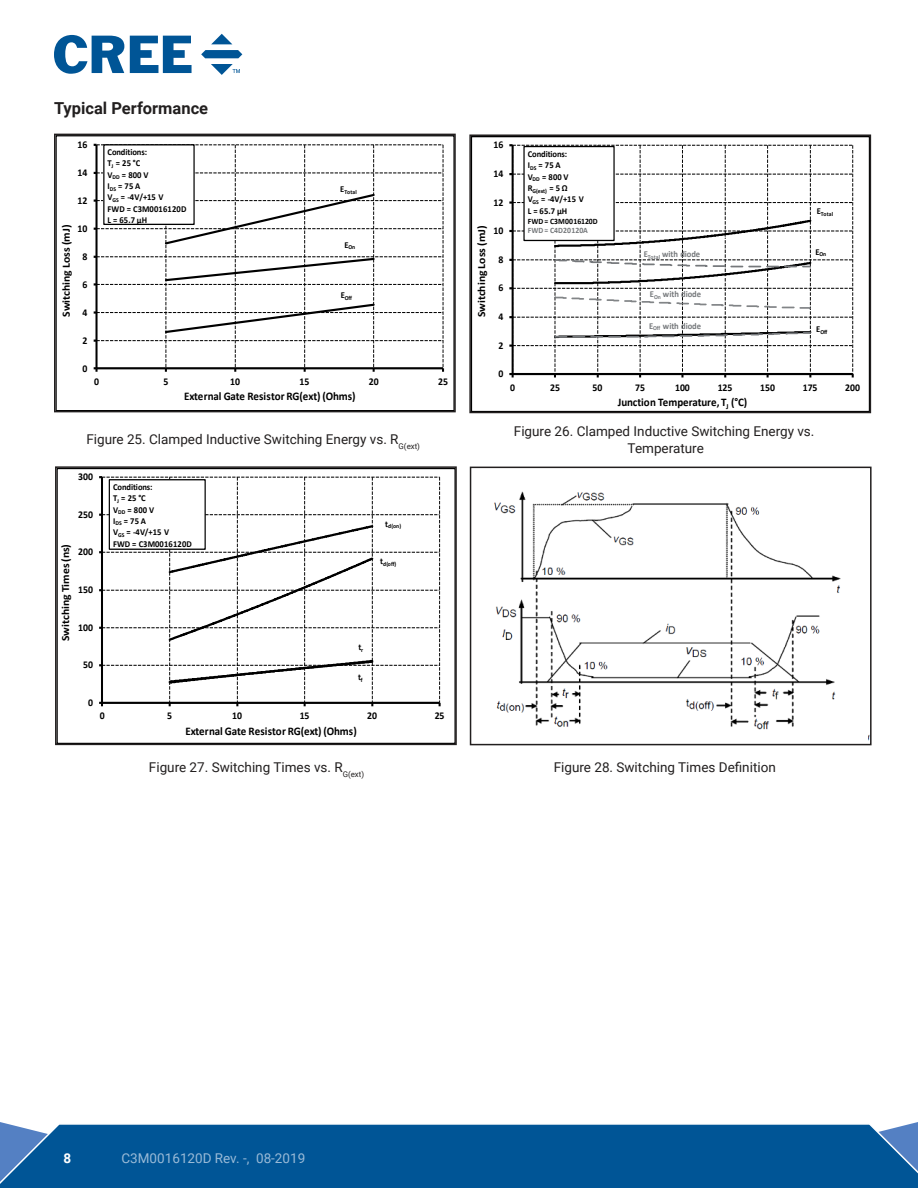
<style>
.page{position:relative;width:918px;height:1188px;background:#fff}
.page>*{position:absolute;margin:0;border:0;box-sizing:border-box;transform-origin:0 0}
.t1{font:700 16.5px "Roboto";color:#221f1f}
.t2{font:13.5px/16.2px "Roboto";color:#221f1f;text-align:center}
.t3{font:13.5px "Roboto";color:#99bad7}
.t4{font:700 13.5px "Roboto";color:#fff}
.t5{font:700 11.7px "Calibri";letter-spacing:-.005em;color:#000;scale:.94 1}
.t6{font:700 11.7px "Calibri";letter-spacing:-.005em;color:#000;scale:.95 1}
.t7{font:700 10.95px "Calibri";letter-spacing:-.005em;color:#000;scale:1.06 1}
.t8{font:700 10.35px "Calibri";letter-spacing:-.005em;color:#000;scale:.94 1}
.t9{font:700 10.35px "Calibri";letter-spacing:-.005em;color:#000;scale:.95 1}
.t10{font:700 9.15px/11.2px "Calibri";letter-spacing:.015em;color:#000;scale:.94 1}
.t11{font:700 9px/11.2px "Calibri";letter-spacing:.01em;color:#000;scale:.94 1}
.t12{font:700 9px "Calibri";letter-spacing:-.015em;color:#75787b;scale:.95 1}
.t13{font:700 9px/11.2px "Calibri";letter-spacing:-.01em;color:#000;scale:.95 1}
.t14{font:700 9px/11.7px "Calibri";letter-spacing:.01em;color:#000;scale:.95 1}
.t15{font:700 8.25px "Calibri";letter-spacing:.02em;color:#000;scale:.95 1}
.t16{font:700 8.25px "Calibri";letter-spacing:.015em;color:#75787b;scale:.95 1}
.t17{font:700 6px "Calibri";letter-spacing:.005em;color:#000;scale:.94 1}
.t18{font:700 6px "Calibri";letter-spacing:.005em;color:#000;scale:.95 1}
</style>
<div class="page">
<svg style="left:0;top:1122px;width:918px;height:66px;background:#0f5f9c"></svg>
<svg style="left:54px;top:35px;width:70px;height:39px"></svg>
<svg style="left:130px;top:36px;width:62px;height:37px"></svg>
<svg style="left:211px;top:34px;width:21px;height:10px"></svg>
<svg style="left:201px;top:50px;width:41px;height:8px"></svg>
<svg style="left:211px;top:64px;width:29px;height:10px"></svg>
<svg style="left:54px;top:133px;width:402px;height:280px"></svg>
<svg style="left:55px;top:466px;width:402px;height:280px"></svg>
<svg style="left:469px;top:134px;width:403px;height:280px"></svg>
<svg style="left:469px;top:466px;width:403px;height:280px"></svg>
<div style="left:791px;top:729px;width:77px;height:13px;background:#fff"></div>
<p class="t1" style="left:54px;top:101px;width:156px">Typical Performance</p>
<p class="t8" style="left:78px;top:140px;width:12px">16</p>
<p class="t8" style="left:78px;top:168px;width:12px">14</p>
<p class="t8" style="left:78px;top:196px;width:12px">12</p>
<p class="t8" style="left:78px;top:224px;width:12px">10</p>
<p class="t7" style="left:62px;top:317px;width:89px;rotate:-90deg">Switching Loss (mJ)</p>
<p class="t8" style="left:83px;top:252px;width:7px">8</p>
<p class="t8" style="left:83px;top:280px;width:7px">6</p>
<p class="t8" style="left:83px;top:308px;width:7px">4</p>
<p class="t8" style="left:83px;top:336px;width:7px">2</p>
<p class="t8" style="left:83px;top:364px;width:7px">0</p>
<p class="t10" style="left:108px;top:147px;width:85px">Conditions:<br>T<sub>J</sub> = 25 °C<br>V<sub>DD</sub> = 800 V<br>I<sub>DS</sub> = 75 A<br>V<sub>GS</sub> = -4V/+15 V<br>FWD = C3M0016120D<br>L = 65.7 μH</p>
<p class="t17" style="left:340px;top:189px;width:19px"><sup>E</sup>Total</p>
<p class="t17" style="left:344px;top:245px;width:13px"><sup>E</sup>On</p>
<p class="t17" style="left:341px;top:295px;width:13px"><sup>E</sup>Off</p>
<p class="t8" style="left:94px;top:377px;width:7px">0</p>
<p class="t8" style="left:163px;top:377px;width:7px">5</p>
<p class="t8" style="left:230px;top:377px;width:12px">10</p>
<p class="t8" style="left:300px;top:377px;width:12px">15</p>
<p class="t8" style="left:369px;top:377px;width:12px">20</p>
<p class="t8" style="left:438px;top:377px;width:12px">25</p>
<p class="t5" style="left:184px;top:392px;width:184px">External Gate Resistor RG(ext) (Ohms)</p>
<p class="t2" style="left:86px;top:432px;width:335px">Figure 25. Clamped Inductive Switching Energy vs. R<sub>G(ext)</sub></p>
<p class="t8" style="left:78px;top:473px;width:17px">300</p>
<p class="t8" style="left:78px;top:510px;width:17px">250</p>
<p class="t7" style="left:61px;top:641px;width:93px;rotate:-90deg">Switching Times (ns)</p>
<p class="t8" style="left:78px;top:548px;width:17px">200</p>
<p class="t8" style="left:78px;top:586px;width:17px">150</p>
<p class="t8" style="left:78px;top:623px;width:17px">100</p>
<p class="t8" style="left:83px;top:661px;width:12px">50</p>
<p class="t8" style="left:88px;top:698px;width:7px">0</p>
<p class="t11" style="left:113px;top:482px;width:85px">Conditions:<br>T<sub>J</sub> = 25 °C<br>V<sub>DD</sub> = 800 V<br>I<sub>DS</sub> = 75 A<br>V<sub>GS</sub> = -4V/+15 V<br>FWD = C3M0016120D</p>
<p class="t17" style="left:385px;top:524px;width:19px"><sup>t</sup>d(on)</p>
<p class="t17" style="left:380px;top:562px;width:19px"><sup>t</sup>d(off)</p>
<p class="t11" style="left:358px;top:642px;width:7px">t<sub>r</sub></p>
<p class="t11" style="left:358px;top:672px;width:6px">t<sub>f</sub></p>
<p class="t8" style="left:100px;top:712px;width:7px">0</p>
<p class="t8" style="left:167px;top:712px;width:7px">5</p>
<p class="t8" style="left:232px;top:712px;width:12px">10</p>
<p class="t8" style="left:300px;top:712px;width:12px">15</p>
<p class="t8" style="left:367px;top:712px;width:12px">20</p>
<p class="t8" style="left:435px;top:712px;width:12px">25</p>
<p class="t5" style="left:185px;top:726px;width:184px">External Gate Resistor RG(ext) (Ohms)</p>
<p class="t2" style="left:149px;top:760px;width:217px">Figure 27. Switching Times vs. R<sub>G(ext)</sub></p>
<p class="t9" style="left:494px;top:141px;width:12px">16</p>
<p class="t9" style="left:494px;top:169px;width:12px">14</p>
<p class="t9" style="left:494px;top:198px;width:12px">12</p>
<p class="t7" style="left:477px;top:317px;width:88px;rotate:-90deg">Switching Loss (mJ)</p>
<p class="t9" style="left:494px;top:227px;width:12px">10</p>
<p class="t9" style="left:499px;top:255px;width:7px">8</p>
<p class="t9" style="left:499px;top:284px;width:7px">6</p>
<p class="t9" style="left:499px;top:313px;width:7px">4</p>
<p class="t9" style="left:499px;top:341px;width:7px">2</p>
<p class="t9" style="left:499px;top:370px;width:7px">0</p>
<p class="t13" style="left:528px;top:149px;width:45px">Conditions:<br>I<sub>DS</sub> = 75 A<br>V<sub>DD</sub> = 800 V</p>
<p class="t18" style="left:528px;top:188px;width:44px"><sup>R</sup>G(ext) <sup>=</sup> <sup>5</sup> <sup>Ω</sup></p>
<p class="t14" style="left:528px;top:194px;width:60px">V<sub>GS</sub> = -4V/+15 V<br>L = 65.7 μH</p>
<p class="t15" style="left:528px;top:218px;width:75px">FWD = C3M0016120D</p>
<p class="t16" style="left:528px;top:228px;width:65px">FWD = C4D20120A</p>
<p class="t12" style="left:644px;top:251px;width:61px">E<sub>Total</sub> with diode</p>
<p class="t12" style="left:650px;top:290px;width:55px">E<sub>On</sub> with diode</p>
<p class="t12" style="left:649px;top:322px;width:56px">E<sub>Off</sub> with diode</p>
<p class="t18" style="left:817px;top:212px;width:19px"><sup>E</sup>Total</p>
<p class="t18" style="left:815px;top:252px;width:13px"><sup>E</sup>On</p>
<p class="t18" style="left:816px;top:329px;width:13px"><sup>E</sup>Off</p>
<p class="t9" style="left:510px;top:383px;width:7px">0</p>
<p class="t9" style="left:550px;top:383px;width:12px">25</p>
<p class="t9" style="left:593px;top:383px;width:12px">50</p>
<p class="t9" style="left:635px;top:383px;width:12px">75</p>
<p class="t9" style="left:675px;top:383px;width:17px">100</p>
<p class="t9" style="left:718px;top:383px;width:17px">125</p>
<p class="t9" style="left:760px;top:383px;width:17px">150</p>
<p class="t9" style="left:803px;top:383px;width:17px">175</p>
<p class="t9" style="left:845px;top:383px;width:17px">200</p>
<p class="t6" style="left:618px;top:397px;width:138px">Junction Temperature, T<sub>J</sub> (°C)</p>
<p class="t2" style="left:514px;top:424px;width:302px">Figure 26. Clamped Inductive Switching Energy vs.<br>Temperature</p>
<p class="t2" style="left:554px;top:759px;width:224px">Figure 28. Switching Times De昀椀nition</p>
<p class="t4" style="left:64px;top:1152px;width:9px">8</p>
<p class="t3" style="left:122px;top:1153px;width:185px">C3M0016120D Rev. -, 08-2019</p>
</div>
